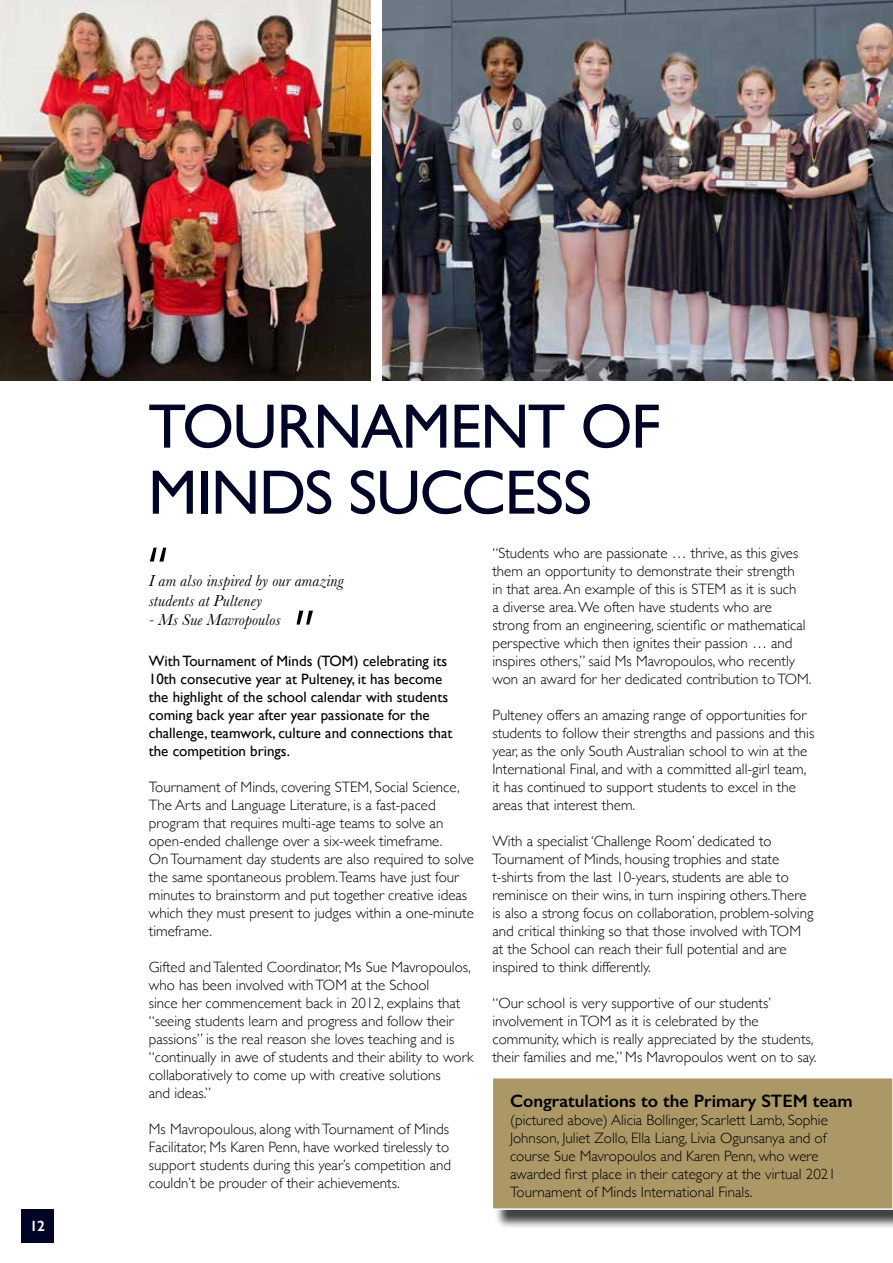
<style>
.page{position:relative;width:893px;height:1263px;background:#fff}
.page>*{position:absolute;margin:0;border:0;box-sizing:border-box;transform-origin:0 0}
.t1{font:300 66px "Cairo";color:#000}
.t2{font:63px/66px "Gill Sans";letter-spacing:-.02em;color:#000426}
.t3{font:600 18px "Gill Sans";color:#000}
.t4{font:italic 16.5px/19.5px "Baskerville";letter-spacing:.01em;color:#000}
.t5{font:300 15px/18px "Gill Sans";color:#000}
.t6{font:15px/18px "Gill Sans";color:#000}
.t7{font:600 15px "Gill Sans";color:#fff}
</style>
<div class="page">
<div style="left:494px;top:1079px;width:399px;height:150px;background:#000;opacity:.75"></div>
<div style="left:492px;top:1078px;width:401px;height:131px;background:#ab9866"></div>
<div style="left:492px;top:1077px;width:401px;height:133px;border:2px solid #fff"></div>
<img style="left:0;top:0;width:370px;height:381px">
<img style="left:383px;top:0;width:510px;height:381px">
<div style="left:21px;top:1209px;width:33px;height:34px;background:#000426"></div>
<p class="t7" style="left:30px;top:1217px;width:17px">12</p>
<h2 class="t2" style="left:148px;top:393px;width:514px">TOURNAMENT OF<br>MINDS SUCCESS</h2>
<h1 class="t1" style="left:146px;top:524px;width:25px">“</h1>
<p class="t4" style="left:149px;top:571px;width:196px">I am also inspired by our amazing students at Pulteney</p>
<p class="t4" style="left:149px;top:610px;width:133px">- Ms Sue Mavropoulos</p>
<h1 class="t1" style="left:317px;top:648px;width:25px;rotate:-180deg">“</h1>
<p class="t6" style="left:149px;top:652px;width:305px">With Tournament of Minds (TOM) celebrating its 10th consecutive year at Pulteney, it has become the highlight of the school calendar with students coming back year after year passionate for the challenge, teamwork, culture and connections that the competition brings.</p>
<p class="t5" style="left:149px;top:778px;width:327px">Tournament of Minds, covering STEM, Social Science, The Arts and Language Literature, is a fast-paced program that requires multi-age teams to solve an open-ended challenge over a six-week timeframe.<br>On Tournament day students are also required to solve the same spontaneous problem.Teams have just four minutes to brainstorm and put together creative ideas which they must present to judges within a one-minute timeframe.</p>
<p class="t5" style="left:149px;top:958px;width:326px">Gifted and Talented Coordinator, Ms Sue Mavropoulos, who has been involved with TOM at the School<br>since her commencement back in 2012, explains that “seeing students learn and progress and follow their passions” is the real reason she loves teaching and is “continually in awe of students and their ability to work collaboratively to come up with creative solutions<br>and ideas.”</p>
<p class="t5" style="left:149px;top:1120px;width:304px">Ms Mavropoulous, along with Tournament of Minds Facilitator, Ms Karen Penn, have worked tirelessly to support students during this year’s competition and couldn’t be prouder of their achievements.</p>
<p class="t5" style="left:492px;top:544px;width:321px">“Students who are passionate … thrive, as this gives them an opportunity to demonstrate their strength<br>in that area. An example of this is STEM as it is such<br>a diverse area. We often have students who are strong from an engineering, scientific or mathematical perspective which then ignites their passion … and inspires others,” said Ms Mavropoulos, who recently won an award for her dedicated contribution to TOM.</p>
<p class="t5" style="left:492px;top:706px;width:323px">Pulteney offers an amazing range of opportunities for students to follow their strengths and passions and this year, as the only South Australian school to win at the International Final, and with a committed all-girl team, it has continued to support students to excel in the areas that interest them.</p>
<p class="t5" style="left:492px;top:832px;width:323px">With a specialist ‘Challenge Room’ dedicated to Tournament of Minds, housing trophies and state t-shirts from the last 10-years, students are able to reminisce on their wins, in turn inspiring others.There is also a strong focus on collaboration, problem-solving and critical thinking so that those involved with TOM at the School can reach their full potential and are inspired to think differently.</p>
<p class="t5" style="left:492px;top:994px;width:326px">“Our school is very supportive of our students’ involvement in TOM as it is celebrated by the community, which is really appreciated by the students, their families and me,” Ms Mavropoulos went on to say.</p>
<p class="t3" style="left:510px;top:1090px;width:344px">Congratulations to the Primary STEM team</p>
<p class="t5" style="left:510px;top:1110px;width:327px">(pictured above) Alicia Bollinger, Scarlett Lamb, Sophie Johnson, Juliet Zollo, Ella Liang, Livia Ogunsanya and of course Sue Mavropoulos and Karen Penn, who were awarded first place in their category at the virtual 2021<br>Tournament of Minds International Finals.</p>
</div>
